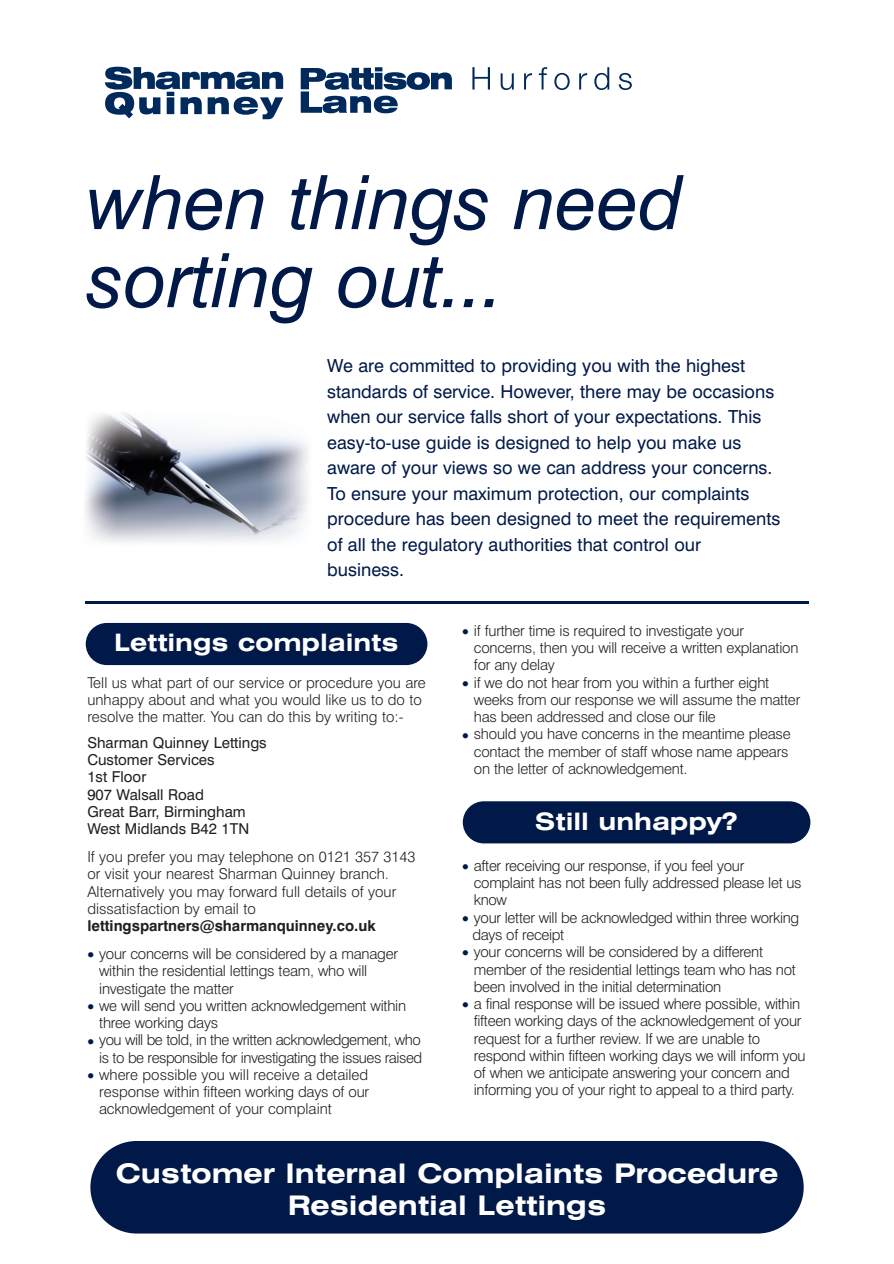
<style>
.page{position:relative;width:894px;height:1264px;background:#fff}
.page>*{position:absolute;margin:0;border:0;box-sizing:border-box;transform-origin:0 0}
.t1{font:italic 75px/78px "Swiss 721 BT";color:#001949}
.t2{font:700 expanded 27px/32.4px "Swiss 721 BT";color:#fff;text-align:center}
.t3{font:700 expanded 24px "Swiss 721 BT";color:#fff}
.t4{font:18px/25.5px "Swiss 721 BT";color:#001949}
.t5{font:300 15px/17.2px "Swiss 721 BT";letter-spacing:-.015em;color:#231f20}
.t6{font:15px/17.2px "Swiss 721 BT";color:#231f20}
.t7{font:700 15px "Swiss 721 BT";color:#231f20}
.s1{color:#001949}
</style>
<div class="page">
<div style="left:90px;top:1140px;width:713px;height:93px;background:#001949;border-radius:46px"></div>
<img style="left:85px;top:413px;width:223px;height:130px">
<hr style="left:85px;top:601px;width:723px;height:2px;background:#001949">
<div style="left:86px;top:622px;width:341px;height:43px;background:#001949;border-radius:21px"></div>
<div style="left:462px;top:801px;width:348px;height:42px;background:#001949;border-radius:21px"></div>
<svg style="left:105px;top:67px;width:178px;height:52px"></svg>
<svg style="left:300px;top:67px;width:151px;height:46px"></svg>
<svg style="left:472px;top:67px;width:17px;height:22px"></svg>
<svg style="left:500px;top:73px;width:13px;height:17px"></svg>
<svg style="left:524px;top:73px;width:8px;height:16px"></svg>
<svg style="left:538px;top:67px;width:9px;height:22px"></svg>
<svg style="left:554px;top:73px;width:15px;height:17px"></svg>
<svg style="left:579px;top:73px;width:8px;height:16px"></svg>
<svg style="left:594px;top:67px;width:15px;height:23px"></svg>
<svg style="left:618px;top:73px;width:13px;height:17px"></svg>
<h1 class="t1" style="left:87px;top:171px;width:597px">when things need sorting out...</h1>
<p class="t4" style="left:327px;top:355px;width:454px">We are committed to providing you with the highest standards of service. However, there may be occasions when our service falls short of your expectations. This easy-to-use guide is designed to help you make us aware of your views so we can address your concerns.<br>To ensure your maximum protection, our complaints procedure has been designed to meet the requirements of all the regulatory authorities that control our business.</p>
<h3 class="t3" style="left:114px;top:633px;width:286px">Lettings complaints</h3>
<p class="t5" style="left:87px;top:675px;width:340px">Tell us what part of our service or procedure you are unhappy about and what you would like us to do to resolve the matter. You can do this by writing to:-</p>
<p class="t6" style="left:87px;top:735px;width:181px">Sharman Quinney Lettings<br>Customer Services<br>1st Floor<br>907 Walsall Road<br>Great Barr, Birmingham<br>West Midlands B42 1TN</p>
<p class="t5" style="left:87px;top:849px;width:329px">If you prefer you may telephone on 0121 357 3143 or visit your nearest Sharman Quinney branch.<br>Alternatively you may forward full details of your dissatisfaction by email to</p>
<p class="t7" style="left:87px;top:920px;width:290px">lettingspartners@sharmanquinney.co.uk</p>
<p class="t5" style="left:99px;top:946px;width:300px;text-indent:-12px"><span class="s1">●</span> your concerns will be considered by a manager within the residential lettings team, who will investigate the matter</p>
<p class="t5" style="left:99px;top:998px;width:308px;text-indent:-12px"><span class="s1">●</span> we will send you written acknowledgement within three working days</p>
<p class="t5" style="left:87px;top:1032px;width:336px;text-align:right"><span class="s1">●</span> you will be told, in the written acknowledgement, who is to be responsible for investigating the issues raised</p>
<p class="t5" style="left:99px;top:1067px;width:271px;text-align:justify;text-indent:-12px"><span class="s1">●</span> where possible you will receive a detailed response within fifteen working days of our acknowledgement of your complaint</p>
<p class="t5" style="left:474px;top:623px;width:326px;text-indent:-12px"><span class="s1">●</span> if further time is required to investigate your concerns, then you will receive a written explanation for any delay</p>
<p class="t5" style="left:473px;top:675px;width:328px;text-indent:-12px"><span class="s1">●</span> if we do not hear from you within a further eight weeks from our response we will assume the matter has been addressed and close our file</p>
<p class="t5" style="left:473px;top:726px;width:318px;text-indent:-12px"><span class="s1">●</span> should you have concerns in the meantime please contact the member of staff whose name appears on the letter of acknowledgement.</p>
<h3 class="t3" style="left:534px;top:812px;width:204px">Still unhappy?</h3>
<p class="t5" style="left:473px;top:858px;width:329px;text-indent:-12px"><span class="s1">●</span> after receiving our response, if you feel your complaint has not been fully addressed please let us know</p>
<p class="t5" style="left:472px;top:910px;width:328px;text-indent:-10px"><span class="s1">●</span> your letter will be acknowledged within three working days of receipt</p>
<p class="t5" style="left:473px;top:944px;width:323px;text-indent:-12px"><span class="s1">●</span> your concerns will be considered by a different member of the residential lettings team who has not been involved in the initial determination</p>
<p class="t5" style="left:473px;top:996px;width:333px;text-indent:-12px"><span class="s1">●</span> a final response will be issued where possible, within fifteen working days of the acknowledgement of your request for a further review. If we are unable to respond within fifteen working days we will inform you of when we anticipate answering your concern and informing you of your right to appeal to a third party.</p>
<h2 class="t2" style="left:116px;top:1158px;width:663px">Customer Internal Complaints Procedure<br>Residential Lettings</h2>
</div>
